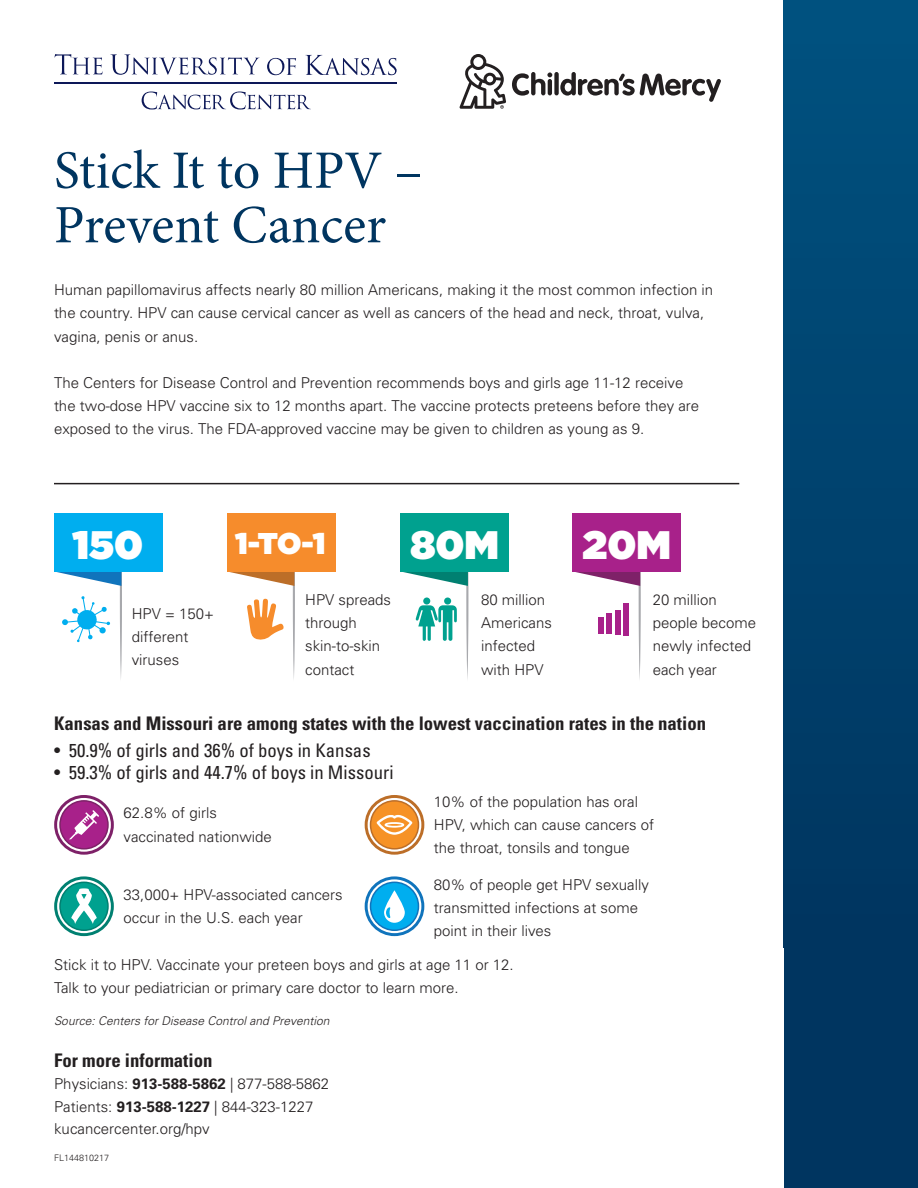
<style>
.page{position:relative;width:918px;height:1188px;background:#fff}
.page>*{position:absolute;margin:0;border:0;box-sizing:border-box;transform-origin:0 0}
.t1{font:54px/54.6px "Minion Pro";letter-spacing:-.005em;color:#003560}
.t2{font:900 39.75px "Gotham";color:#fff}
.t3{font:900 30px "Gotham";color:#fff}
.t4{font:700 condensed 18.75px "Univers";color:#231f20}
.t5{font:condensed 18.75px "Univers";color:#231f20}
.t6{font:300 15px/23.1px "Univers";color:#231f20}
.t7{font:italic 300 12px "Univers";color:#231f20}
.t8{font:300 9px "Univers";color:#231f20}
.s1{font-weight:700}
</style>
<div class="page">
<hr style="left:54px;top:483px;width:685px;height:1px;background:#231f20">
<svg style="left:575px;top:572px;width:66px;height:107px"></svg>
<div style="left:573px;top:513px;width:108px;height:59px;background:#a8218a"></div>
<div style="left:227px;top:513px;width:108px;height:59px;background:#f68c2c"></div>
<svg style="left:230px;top:572px;width:65px;height:107px"></svg>
<div style="left:401px;top:513px;width:108px;height:59px;background:#00a18f"></div>
<svg style="left:403px;top:572px;width:65px;height:107px"></svg>
<div style="left:444px;top:598px;width:7px;height:7px;background:#00a18f;border-radius:50%"></div>
<div style="left:54px;top:513px;width:108px;height:59px;background:#00aeef"></div>
<svg style="left:57px;top:572px;width:65px;height:107px"></svg>
<svg style="left:460px;top:54px;width:46px;height:55px"></svg>
<svg style="left:512px;top:72px;width:40px;height:24px"></svg>
<div style="left:554px;top:72px;width:5px;height:23px;background:#231f20;border-radius:2px"></div>
<svg style="left:560px;top:72px;width:161px;height:30px"></svg>
<svg style="left:142px;top:92px;width:169px;height:18px"></svg>
<svg style="left:55px;top:54px;width:48px;height:20px"></svg>
<svg style="left:110px;top:54px;width:150px;height:21px"></svg>
<svg style="left:267px;top:58px;width:29px;height:17px"></svg>
<svg style="left:306px;top:55px;width:91px;height:20px"></svg>
<hr style="left:54px;top:82px;width:343px;height:1px;background:#0d1858">
<div style="left:784px;top:0;width:134px;height:1188px;background:#003560"></div>
<svg style="left:54px;top:795px;width:60px;height:60px"></svg>
<svg style="left:364px;top:795px;width:61px;height:60px"></svg>
<svg style="left:364px;top:876px;width:61px;height:61px"></svg>
<svg style="left:54px;top:876px;width:60px;height:61px"></svg>
<div style="left:784px;top:0;width:134px;height:948px;background:linear-gradient(to bottom,#00517f,#00355f)"></div>
<h1 class="t1" style="left:54px;top:143px;width:370px">Stick It to HPV –<br>Prevent Cancer</h1>
<p class="t6" style="left:54px;top:279px;width:661px">Human papillomavirus affects nearly 80 million Americans, making it the most common infection in the country. HPV can cause cervical cancer as well as cancers of the head and neck, throat, vulva, vagina, penis or anus.</p>
<p class="t6" style="left:54px;top:371px;width:647px">The Centers for Disease Control and Prevention recommends boys and girls age 11-12 receive the two-dose HPV vaccine six to 12 months apart. The vaccine protects preteens before they are exposed to the virus. The FDA-approved vaccine may be given to children as young as 9.</p>
<h2 class="t2" style="left:73px;top:517px;width:72px">150</h2>
<h2 class="t2" style="left:411px;top:517px;width:90px">80M</h2>
<h3 class="t3" style="left:235px;top:522px;width:92px">1-TO-1</h3>
<h2 class="t2" style="left:583px;top:517px;width:90px">20M</h2>
<p class="t6" style="left:132px;top:602px;width:84px">HPV = 150+ different viruses</p>
<p class="t6" style="left:305px;top:588px;width:87px">HPV spreads through skin-to-skin contact</p>
<p class="t6" style="left:481px;top:588px;width:72px">80 million<br>Americans infected with HPV</p>
<p class="t6" style="left:653px;top:588px;width:105px">20 million people become newly infected each year</p>
<p class="t4" style="left:54px;top:712px;width:654px">Kansas and Missouri are among states with the lowest vaccination rates in the nation</p>
<p class="t5" style="left:54px;top:739px;width:318px">• 50.9% of girls and 36% of boys in Kansas</p>
<p class="t5" style="left:54px;top:760px;width:341px">• 59.3% of girls and 44.7% of boys in Missouri</p>
<p class="t6" style="left:124px;top:802px;width:150px">62.8% of girls vaccinated nationwide</p>
<p class="t6" style="left:434px;top:790px;width:222px">10% of the population has oral<br>HPV, which can cause cancers of the throat, tonsils and tongue</p>
<p class="t6" style="left:124px;top:883px;width:221px">33,000+ HPV-associated cancers occur in the U.S. each year</p>
<p class="t6" style="left:434px;top:873px;width:217px">80% of people get HPV sexually transmitted infections at some point in their lives</p>
<p class="t6" style="left:54px;top:954px;width:461px">Stick it to HPV. Vaccinate your preteen boys and girls at age 11 or 12.<br>Talk to your pediatrician or primary care doctor to learn more.</p>
<p class="t7" style="left:54px;top:1014px;width:277px">Source: Centers for Disease Control and Prevention</p>
<p class="t4" style="left:54px;top:1048px;width:160px">For more information</p>
<p class="t6" style="left:54px;top:1072px;width:277px;line-height:22.5px">Physicians: <span class="s1">913-588-5862</span> | 877-588-5862<br>Patients: <span class="s1">913-588-1227</span> | 844-323-1227 kucancercenter.org/hpv</p>
<p class="t8" style="left:54px;top:1152px;width:57px">FL144810217</p>
</div>
